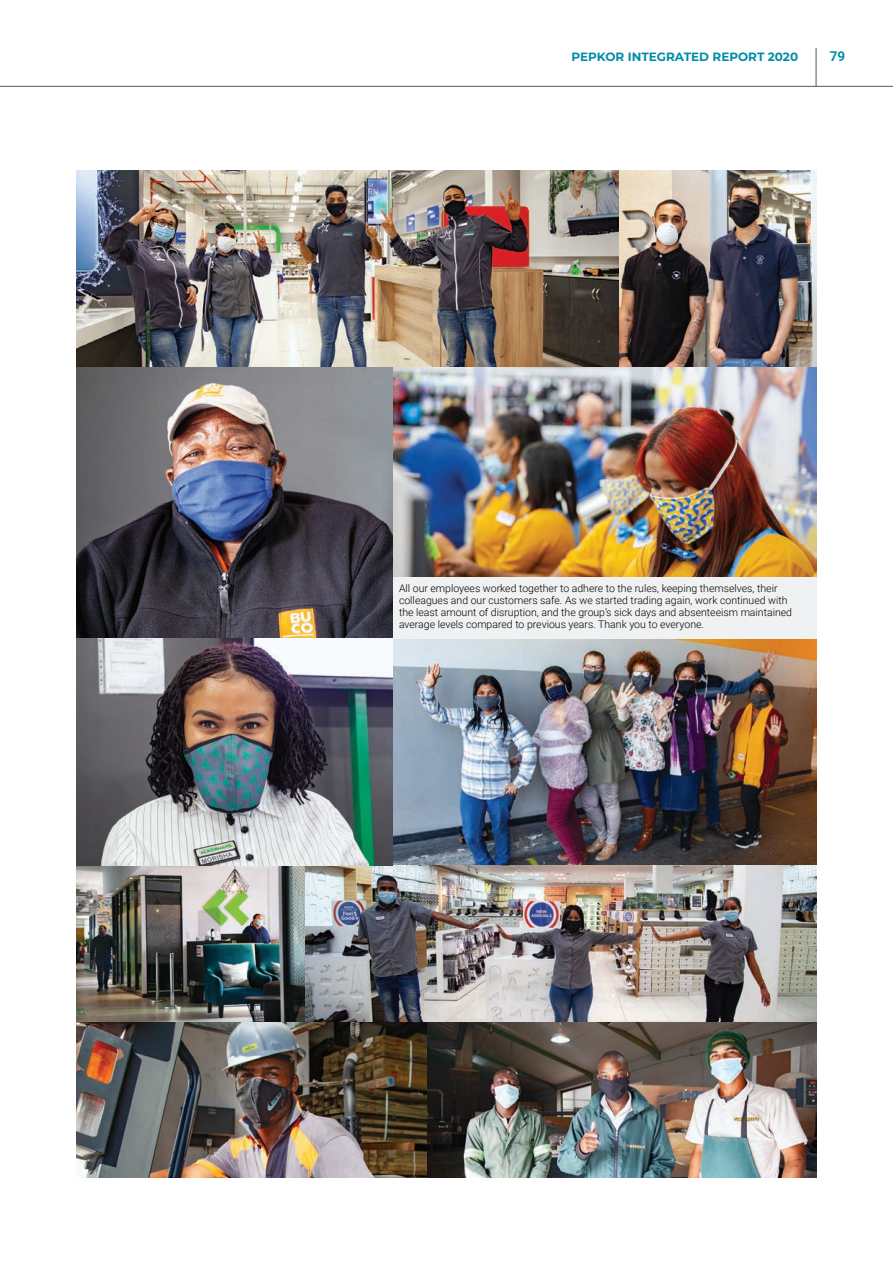
<style>
.page{position:relative;width:893px;height:1263px;background:#fff}
.page>*{position:absolute;margin:0;border:0;box-sizing:border-box;transform-origin:0 0}
.t1{font:700 13.5px "Roboto";color:#008da9}
.t2{font:700 12px "Montserrat";color:#008da9}
.t3{font:300 10.5px/12px "Roboto";color:#000}
</style>
<div class="page">
<img style="left:77px;top:170px;width:739px;height:198px">
<img style="left:391px;top:367px;width:425px;height:210px">
<img style="left:393px;top:639px;width:423px;height:226px">
<img style="left:77px;top:865px;width:739px;height:313px">
<div style="left:393px;top:577px;width:423px;height:62px;background:#f0f1f2"></div>
<img style="left:77px;top:368px;width:316px;height:497px">
<hr style="left:816px;top:48px;width:1px;height:38px;background:#57585a">
<hr style="left:0;top:86px;width:893px;height:1px;background:#57585a">
<p class="t2" style="left:571px;top:49px;width:228px">PEPKOR INTEGRATED REPORT 2020</p>
<p class="t1" style="left:830px;top:47px;width:17px">79</p>
<p class="t3" style="left:399px;top:582px;width:395px">All our employees worked together to adhere to the rules, keeping themselves, their colleagues and our customers safe. As we started trading again, work continued with the least amount of disruption, and the group’s sick days and absenteeism maintained average levels compared to previous years. Thank you to everyone.</p>
</div>
